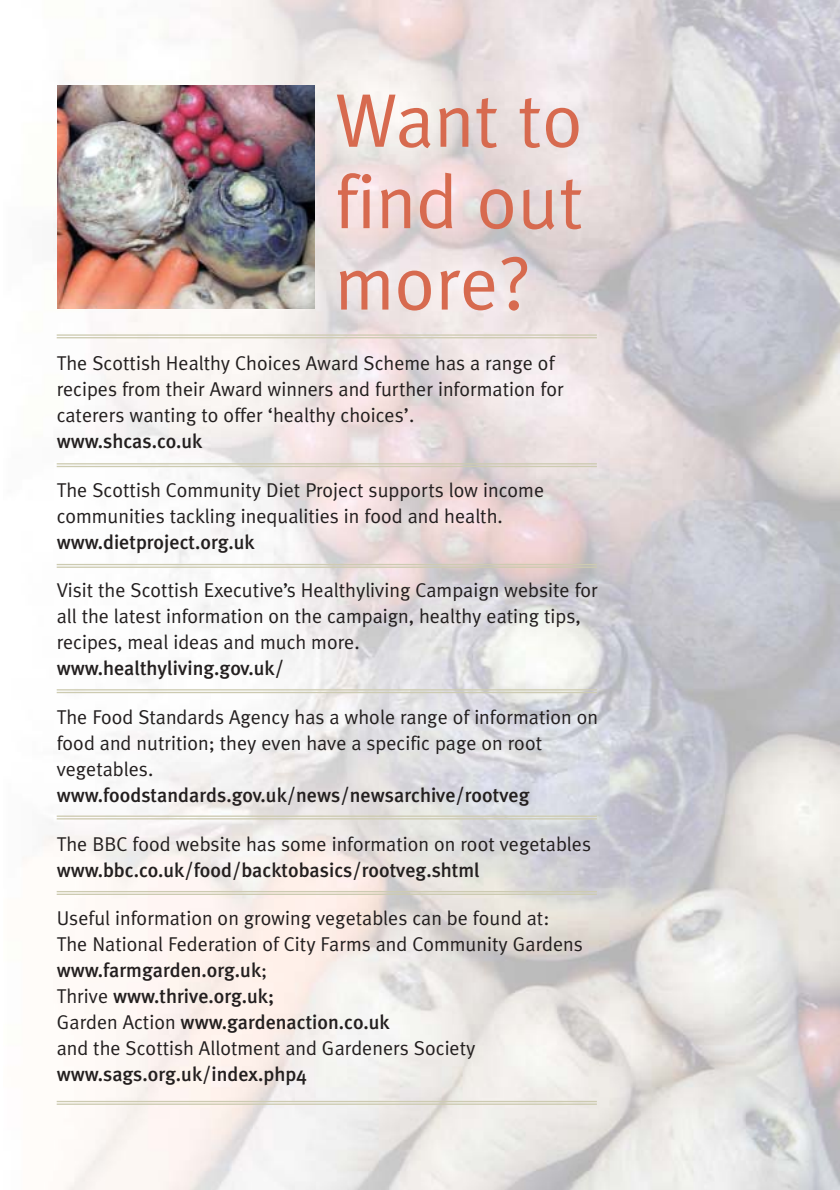
<style>
.page{position:relative;width:840px;height:1190px;background:#fff}
.page>*{position:absolute;margin:0;border:0;box-sizing:border-box;transform-origin:0 0}
.t1{font:76px/81.4px "Meta Plus Normal";color:#d76a4f;text-align:justify}
.t2{font:20px/26px "Meta Plus Normal";color:#231f1f}
.t3{font:500 20px/26px "Meta Plus";color:#231f1f}
.s1{font-family:"Meta Plus Normal";font-weight:400}
</style>
<div class="page">
<img style="left:23px;top:0;width:817px;height:1190px">
<hr style="left:57px;top:463px;width:540px;height:2px;background:#cdcbb1">
<hr style="left:57px;top:466px;width:540px;height:1px;background:#cdcbb1">
<hr style="left:57px;top:334px;width:540px;height:2px;background:#cdcbb1">
<hr style="left:57px;top:337px;width:540px;height:1px;background:#cdcbb1">
<hr style="left:57px;top:564px;width:540px;height:1px;background:#cdcbb1">
<hr style="left:57px;top:567px;width:540px;height:1px;background:#cdcbb1">
<hr style="left:57px;top:816px;width:540px;height:1px;background:#cdcbb1">
<hr style="left:57px;top:818px;width:540px;height:2px;background:#cdcbb1">
<hr style="left:57px;top:689px;width:540px;height:2px;background:#cdcbb1">
<hr style="left:57px;top:692px;width:540px;height:1px;background:#cdcbb1">
<hr style="left:57px;top:891px;width:540px;height:1px;background:#cdcbb1">
<hr style="left:57px;top:894px;width:540px;height:1px;background:#cdcbb1">
<hr style="left:57px;top:1101px;width:540px;height:1px;background:#cdcbb1">
<hr style="left:57px;top:1104px;width:540px;height:1px;background:#cdcbb1">
<img style="left:57px;top:85px;width:257px;height:224px">
<h1 class="t1" style="left:335px;top:88px;width:250px">Want to find out more?</h1>
<p class="t2" style="left:57px;top:352px;width:509px">The Scottish Healthy Choices Award Scheme has a range of recipes from their Award winners and further information for caterers wanting to offer ‘healthy choices’.</p>
<p class="t3" style="left:57px;top:430px;width:147px">www.shcas.co.uk</p>
<p class="t2" style="left:57px;top:479px;width:489px">The Scottish Community Diet Project supports low income communities tackling inequalities in food and health.</p>
<p class="t3" style="left:57px;top:531px;width:200px">www.dietproject.org.uk</p>
<p class="t2" style="left:57px;top:580px;width:543px">Visit the Scottish Executive’s Healthyliving Campaign website for all the latest information on the campaign, healthy eating tips, recipes, meal ideas and much more.</p>
<p class="t3" style="left:57px;top:658px;width:229px">www.healthyliving.gov.uk/</p>
<p class="t2" style="left:57px;top:706px;width:543px">The Food Standards Agency has a whole range of information on food and nutrition; they even have a specific page on root vegetables.</p>
<p class="t3" style="left:57px;top:784px;width:474px">www.foodstandards.gov.uk/news/newsarchive/rootveg</p>
<p class="t2" style="left:57px;top:833px;width:536px">The BBC food website has some information on root vegetables</p>
<p class="t3" style="left:57px;top:859px;width:425px">www.bbc.co.uk/food/backtobasics/rootveg.shtml</p>
<p class="t2" style="left:57px;top:908px;width:528px">Useful information on growing vegetables can be found at:<br>The National Federation of City Farms and Community Gardens</p>
<p class="t3" style="left:57px;top:960px;width:334px">www.farmgarden.org.uk<span class="s1">;<br>Thrive</span> www.thrive.org.uk;<br><span class="s1">Garden Action</span> www.gardenaction.co.uk</p>
<p class="t2" style="left:57px;top:1038px;width:420px">and the Scottish Allotment and Gardeners Society</p>
<p class="t3" style="left:57px;top:1064px;width:252px">www.sags.org.uk/index.php4</p>
</div>
